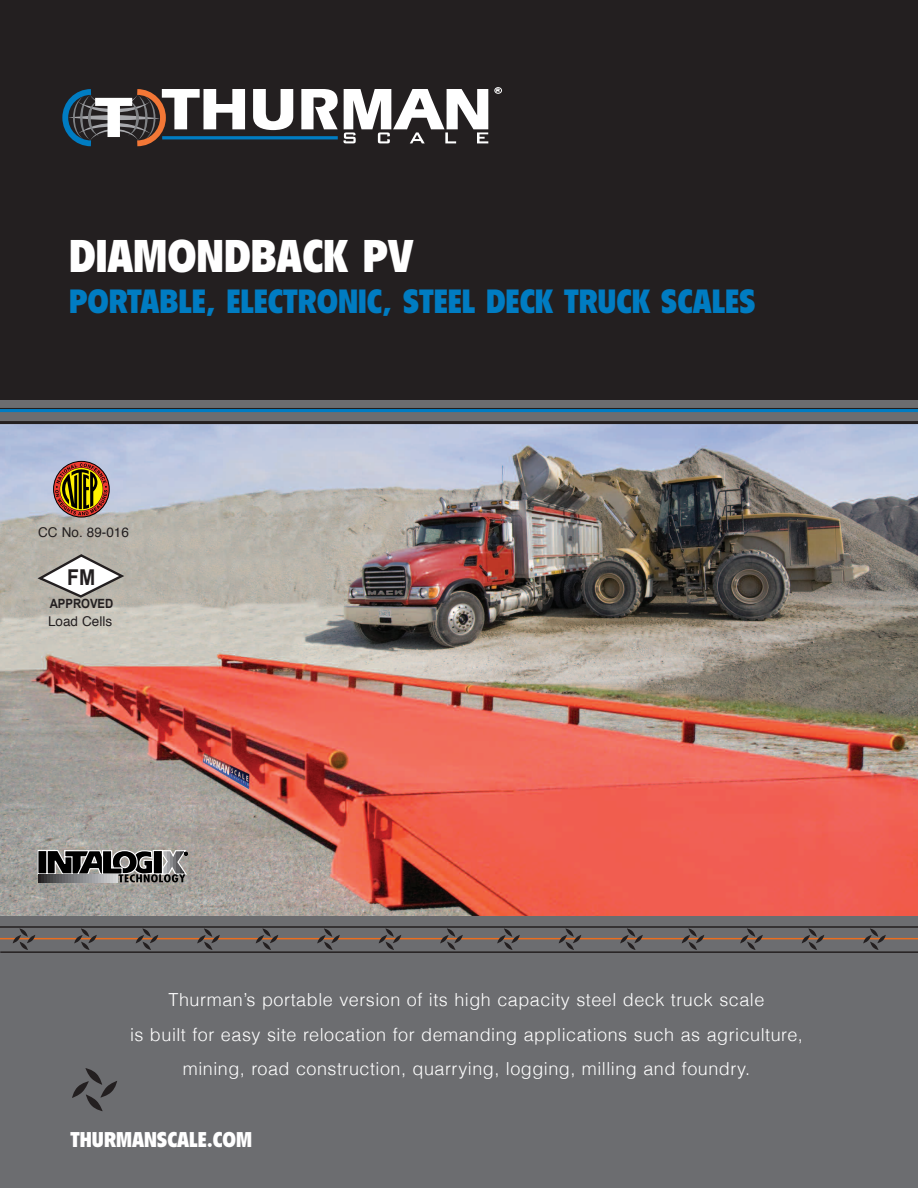
<style>
.page{position:relative;width:918px;height:1188px;background:#fff}
.page>*{position:absolute;margin:0;border:0;box-sizing:border-box;transform-origin:0 0}
.t1{font:900 condensed 45px "Flyer";color:#fff}
.t2{font:900 condensed 33px "Flyer";color:#007cc2}
.t3{font:700 21.9px "Arial";color:#231f20;scale:.89 1}
.t4{font:900 condensed 21px "Flyer";color:#fff}
.t5{font:300 18px/34.5px "Helvetica";letter-spacing:.03em;color:#fff;text-align:center}
.t6{font:13.5px "Helvetica";color:#231f20}
.t7{font:700 12.75px "Arial";letter-spacing:-.005em;color:#231f20;scale:.89 1}
.t8{font:7.05px "Myriad";color:#231f20}
</style>
<div class="page">
<img style="left:0;top:424px;width:918px;height:492px">
<div style="left:0;top:0;width:918px;height:417px;background:#231f20"></div>
<div style="left:0;top:916px;width:918px;height:272px;background:#6c6d70"></div>
<hr style="left:0;top:938px;width:918px;height:1px;background:#ea6d1f">
<div style="left:0;top:400px;width:918px;height:22px;background:#6c6d70"></div>
<hr style="left:0;top:408px;width:918px;height:1px;background:#231f20">
<svg style="left:253px;top:89px;width:40px;height:41px"></svg>
<div style="left:494px;top:87px;width:8px;height:7px;border:1px solid #fff;border-radius:50%"></div>
<svg style="left:496px;top:88px;width:5px;height:5px"></svg>
<svg style="left:62px;top:89px;width:183px;height:58px"></svg>
<svg style="left:301px;top:89px;width:187px;height:54px"></svg>
<hr style="left:162px;top:136px;width:176px;height:3px;background:#007cc2">
<hr style="left:0;top:926px;width:918px;height:2px;background:#231f20">
<hr style="left:0;top:951px;width:918px;height:2px;background:#231f20">
<svg style="left:13px;top:928px;width:22px;height:22px"></svg>
<svg style="left:74px;top:928px;width:23px;height:22px"></svg>
<svg style="left:72px;top:1068px;width:45px;height:43px"></svg>
<svg style="left:53px;top:461px;width:57px;height:57px"></svg>
<svg style="left:54px;top:462px;width:55px;height:55px"></svg>
<svg style="left:55px;top:463px;width:52px;height:52px;background:#8f6325"></svg>
<svg style="left:136px;top:928px;width:22px;height:22px"></svg>
<svg style="left:197px;top:928px;width:23px;height:22px"></svg>
<svg style="left:256px;top:928px;width:22px;height:22px"></svg>
<svg style="left:317px;top:928px;width:23px;height:22px"></svg>
<svg style="left:379px;top:928px;width:22px;height:22px"></svg>
<svg style="left:440px;top:928px;width:23px;height:22px"></svg>
<svg style="left:497px;top:928px;width:23px;height:22px"></svg>
<svg style="left:559px;top:928px;width:22px;height:22px"></svg>
<svg style="left:620px;top:928px;width:23px;height:22px"></svg>
<svg style="left:682px;top:928px;width:22px;height:22px"></svg>
<svg style="left:740px;top:928px;width:23px;height:22px"></svg>
<svg style="left:802px;top:928px;width:22px;height:22px"></svg>
<svg style="left:863px;top:928px;width:23px;height:22px"></svg>
<hr style="left:0;top:421px;width:918px;height:3px;background:#231f20">
<hr style="left:0;top:409px;width:918px;height:3px;background:#007cc2">
<svg style="left:38px;top:849px;width:150px;height:33px;background:#616060"></svg>
<svg style="left:38px;top:554px;width:86px;height:45px"></svg>
<p class="t1" style="left:69px;top:240px;width:346px">DIAMONDBACK PV</p>
<p class="t2" style="left:69px;top:289px;width:688px">PORTABLE, ELECTRONIC, STEEL DECK TRUCK SCALES</p>
<p class="t6" style="left:38px;top:527px;width:92px">CC No. 89-016</p>
<p class="t3" style="left:67px;top:565px;width:33px">FM</p>
<p class="t7" style="left:50px;top:597px;width:73px">APPROVED</p>
<p class="t6" style="left:48px;top:616px;width:66px">Load Cells</p>
<p class="t8" style="left:184px;top:852px;width:5px">®</p>
<p class="t5" style="left:130px;top:984px;width:674px">Thurman’s portable version of its high capacity steel deck truck scale<br>is built for easy site relocation for demanding applications such as agriculture, mining, road construction, quarrying, logging, milling and foundry.</p>
<p class="t4" style="left:71px;top:1132px;width:183px">THURMANSCALE.COM</p>
</div>
